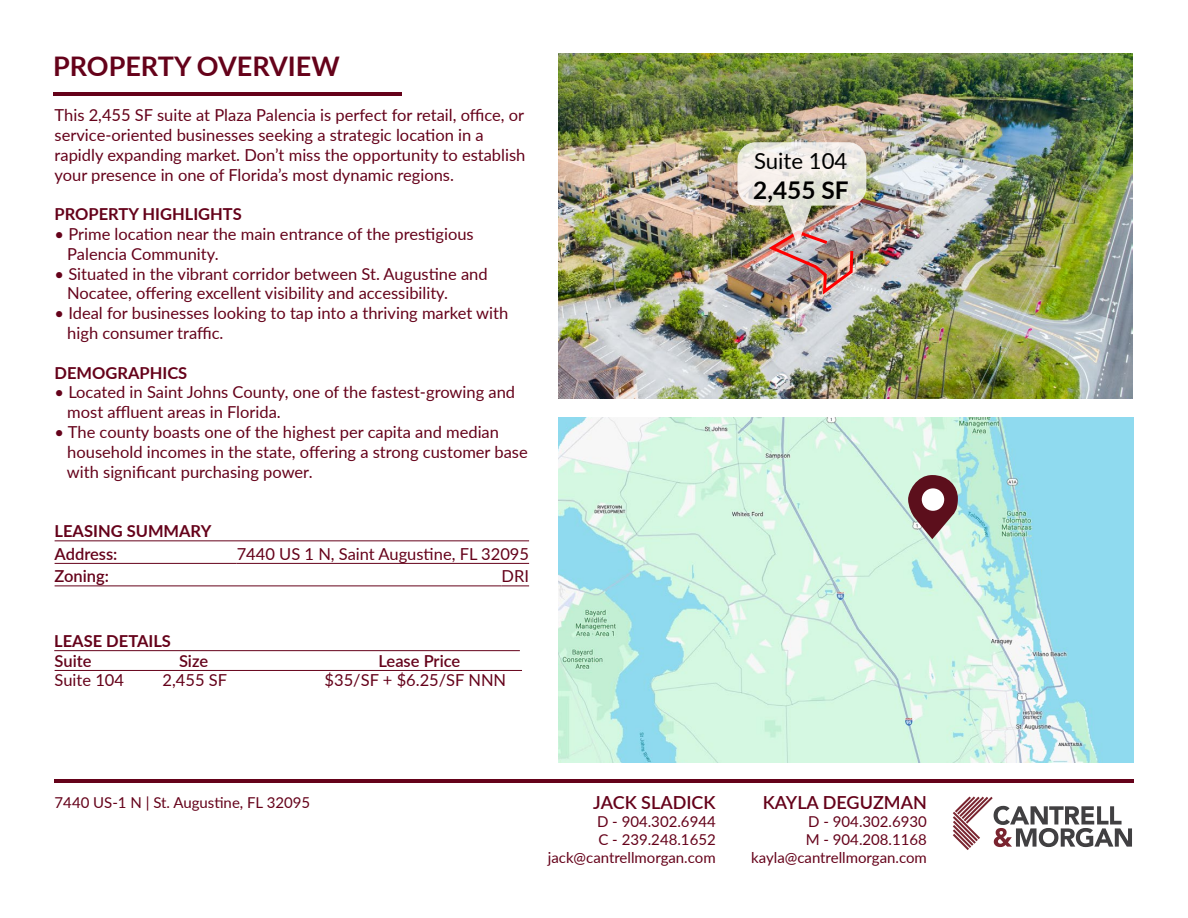
<style>
.page{position:relative;width:1188px;height:918px;background:#fff}
.page>*{position:absolute;margin:0;border:0;box-sizing:border-box;transform-origin:0 0}
.t1{font:700 27px "Lato";color:#65021a}
.t2{font:700 24.45px "Lato";color:#000}
.t3{font:22.2px "Lato";color:#000}
.t4{font:600 18px "Lato";color:#65021a}
.t5{font:16.5px/19.8px "Lato";color:#65021a}
.t6{font:700 16.5px "Lato";color:#65021a}
.t7{font:600 16.5px "Lato";color:#65021a}
.t8{font:15px/18px "Lato";color:#65021a;text-align:right}
</style>
<div class="page">
<img style="left:558px;top:53px;width:574px;height:346px">
<img style="left:558px;top:418px;width:575px;height:345px">
<hr style="left:53px;top:92px;width:349px;height:4px;background:#65021a">
<hr style="left:55px;top:540px;width:474px;height:1px;background:#65021a">
<hr style="left:55px;top:563px;width:182px;height:1px;background:#65021a">
<hr style="left:237px;top:563px;width:292px;height:1px;background:#65021a">
<hr style="left:55px;top:586px;width:447px;height:1px;background:#65021a">
<svg style="left:502px;top:586px;width:27px;height:1px"></svg>
<hr style="left:54px;top:650px;width:466px;height:1px;background:#65021a">
<hr style="left:55px;top:670px;width:467px;height:1px;background:#65021a">
<hr style="left:54px;top:779px;width:1080px;height:3px;background:#65021a">
<svg style="left:953px;top:796px;width:179px;height:54px"></svg>
<svg style="left:908px;top:475px;width:50px;height:64px;background:#896365"></svg>
<div style="left:922px;top:488px;width:22px;height:23px;background:#fff;border-radius:50%"></div>
<img style="left:737px;top:142px;width:129px;height:156px">
<h1 class="t1" style="left:53px;top:47px;width:288px">PROPERTY OVERVIEW</h1>
<p class="t5" style="left:55px;top:105px;width:472px">This 2,455 SF suite at Plaza Palencia is perfect for retail, office, or service-oriented businesses seeking a strategic location in a rapidly expanding market. Don’t miss the opportunity to establish your presence in one of Florida’s most dynamic regions.</p>
<p class="t6" style="left:55px;top:202px;width:189px">PROPERTY HIGHLIGHTS</p>
<p class="t5" style="left:67px;top:223px;width:408px;text-indent:-13px">• Prime location near the main entrance of the prestigious<br>Palencia Community.</p>
<p class="t5" style="left:67px;top:263px;width:422px;text-indent:-13px">• Situated in the vibrant corridor between St. Augustine and<br>Nocatee, offering excellent visibility and accessibility.</p>
<p class="t5" style="left:67px;top:303px;width:442px;text-indent:-13px">• Ideal for businesses looking to tap into a thriving market with high consumer traffic.</p>
<p class="t6" style="left:55px;top:360px;width:134px">DEMOGRAPHICS</p>
<p class="t5" style="left:67px;top:382px;width:449px;text-indent:-13px">• Located in Saint Johns County, one of the fastest-growing and most affluent areas in Florida.</p>
<p class="t5" style="left:67px;top:421px;width:462px;text-indent:-12px">• The county boasts one of the highest per capita and median household incomes in the state, offering a strong customer base with significant purchasing power.</p>
<p class="t6" style="left:55px;top:519px;width:158px">LEASING SUMMARY</p>
<p class="t7" style="left:55px;top:542px;width:64px">Address:</p>
<p class="t5" style="left:237px;top:543px;width:294px">7440 US 1 N, Saint Augustine, FL 32095</p>
<p class="t7" style="left:55px;top:564px;width:56px">Zoning:</p>
<p class="t5" style="left:502px;top:565px;width:29px">DRI</p>
<p class="t6" style="left:54px;top:629px;width:118px">LEASE DETAILS</p>
<p class="t7" style="left:55px;top:649px;width:38px">Suite</p>
<p class="t7" style="left:179px;top:649px;width:31px">Size</p>
<p class="t7" style="left:379px;top:649px;width:83px">Lease Price</p>
<p class="t5" style="left:55px;top:670px;width:71px">Suite 104</p>
<p class="t5" style="left:163px;top:670px;width:66px">2,455 SF</p>
<p class="t5" style="left:325px;top:670px;width:183px">$35/SF + $6.25/SF NNN</p>
<h3 class="t3" style="left:754px;top:145px;width:95px">Suite 104</h3>
<h2 class="t2" style="left:753px;top:172px;width:97px">2,455 SF</h2>
<p class="t8" style="left:55px;top:792px;width:257px">7440 US-1 N | St. Augustine, FL 32095</p>
<p class="t4" style="left:763px;top:790px;width:166px">KAYLA DEGUZMAN</p>
<p class="t8" style="left:751px;top:812px;width:177px">D - 904.302.6930<br>M - 904.208.1168 kayla@cantrellmorgan.com</p>
<p class="t4" style="left:593px;top:790px;width:124px">JACK SLADICK</p>
<p class="t8" style="left:548px;top:812px;width:169px">D - 904.302.6944<br>C - 239.248.1652 jack@cantrellmorgan.com</p>
</div>
